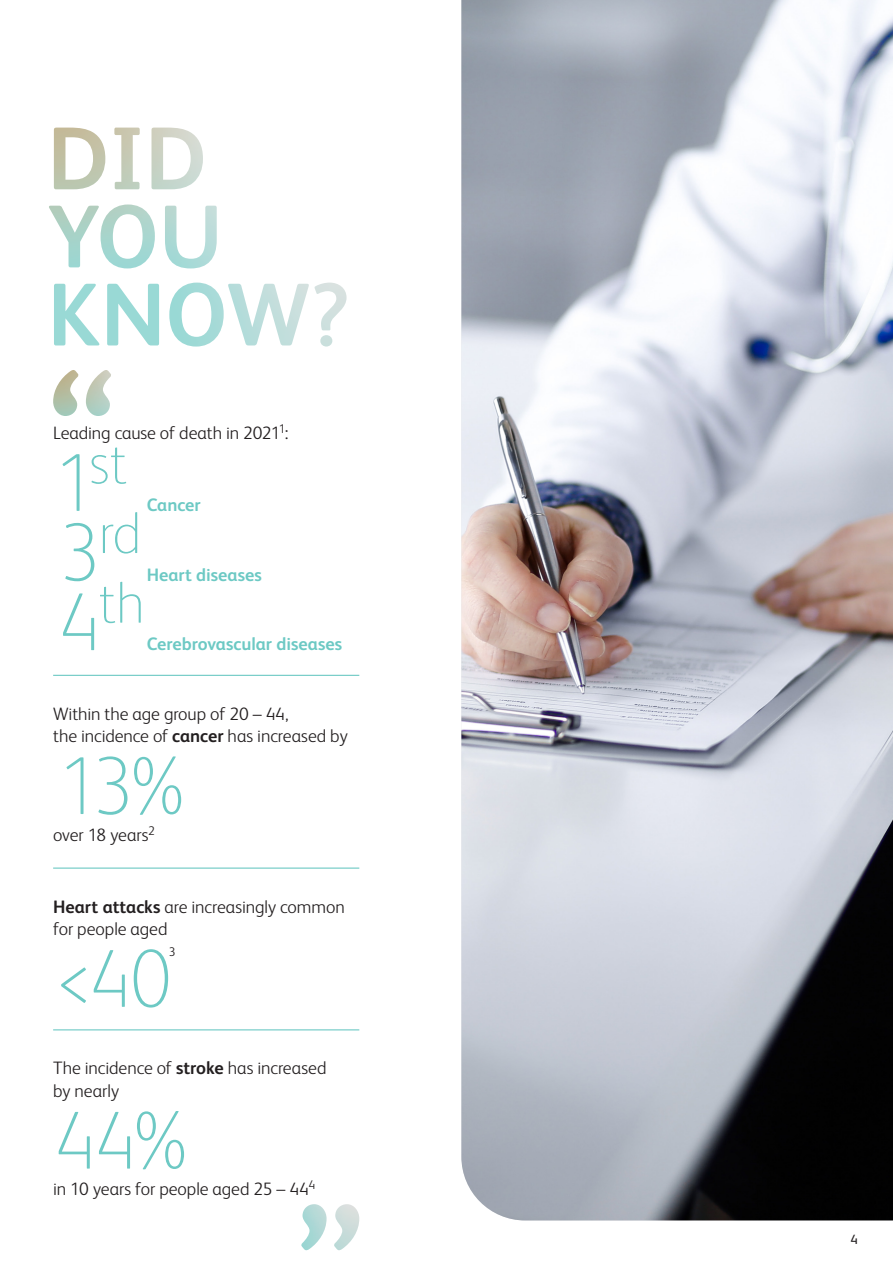
<style>
.page{position:relative;width:893px;height:1263px;background:#fff}
.page>*{position:absolute;margin:0;border:0;box-sizing:border-box;transform-origin:0 0}
.t1{font:100 82.5px "FS Albert Pro";color:#6dc9c4}
.t2{font:100 57.75px "FS Albert Pro";color:#6dc9c4}
.t3{font:300 18px/22.5px "FS Albert Pro";letter-spacing:-.005em;color:#231f20}
.t4{font:700 18px "FS Albert Pro";color:#6dc9c4}
.t5{font:13.5px "FS Albert Pro";color:#231f20}
.t6{font:300 12.6px "FS Albert Pro";color:#231f20}
.s1{font-size:82.5px}
.s2{font-weight:700}
</style>
<div class="page">
<hr style="left:53px;top:675px;width:306px;height:1px;background:#6dc9c4">
<hr style="left:53px;top:867px;width:306px;height:2px;background:#6dc9c4">
<hr style="left:53px;top:1029px;width:306px;height:1px;background:#6dc9c4">
<svg style="left:49px;top:128px;width:298px;height:219px"></svg>
<svg style="left:53px;top:370px;width:58px;height:46px"></svg>
<svg style="left:301px;top:1204px;width:59px;height:46px"></svg>
<img style="left:461px;top:0;width:432px;height:1220px">
<p class="t3" style="left:53px;top:421px;width:237px">Leading cause of death in 2021<sup>1</sup>:</p>
<h2 class="t2" style="left:53px;top:426px;width:76px"><span class="s1">1</span>st</h2>
<p class="t4" style="left:147px;top:492px;width:56px">Cancer</p>
<h2 class="t2" style="left:58px;top:495px;width:86px"><span class="s1">3</span>rd</h2>
<p class="t4" style="left:147px;top:562px;width:117px">Heart diseases</p>
<h2 class="t2" style="left:58px;top:565px;width:89px"><span class="s1">4</span>th</h2>
<p class="t4" style="left:147px;top:631px;width:197px">Cerebrovascular diseases</p>
<p class="t3" style="left:53px;top:701px;width:296px">Within the age group of 20 – 44,<br>the incidence of <span class="s2">cancer</span> has increased by</p>
<h1 class="t1" style="left:57px;top:732px;width:128px">13%</h1>
<p class="t3" style="left:53px;top:822px;width:103px">over 18 years<sup>2</sup></p>
<p class="t3" style="left:53px;top:894px;width:293px"><span class="s2">Heart attacks</span> are increasingly common for people aged</p>
<h1 class="t1" style="left:53px;top:925px;width:121px">&lt;40</h1>
<p class="t6" style="left:169px;top:943px;width:8px">3</p>
<p class="t3" style="left:53px;top:1056px;width:275px">The incidence of <span class="s2">stroke</span> has increased by nearly</p>
<h1 class="t1" style="left:53px;top:1086px;width:135px">44%</h1>
<p class="t3" style="left:53px;top:1177px;width:264px">in 10 years for people aged 25 – 44<sup>4</sup></p>
<p class="t5" style="left:850px;top:1229px;width:9px">4</p>
</div>
